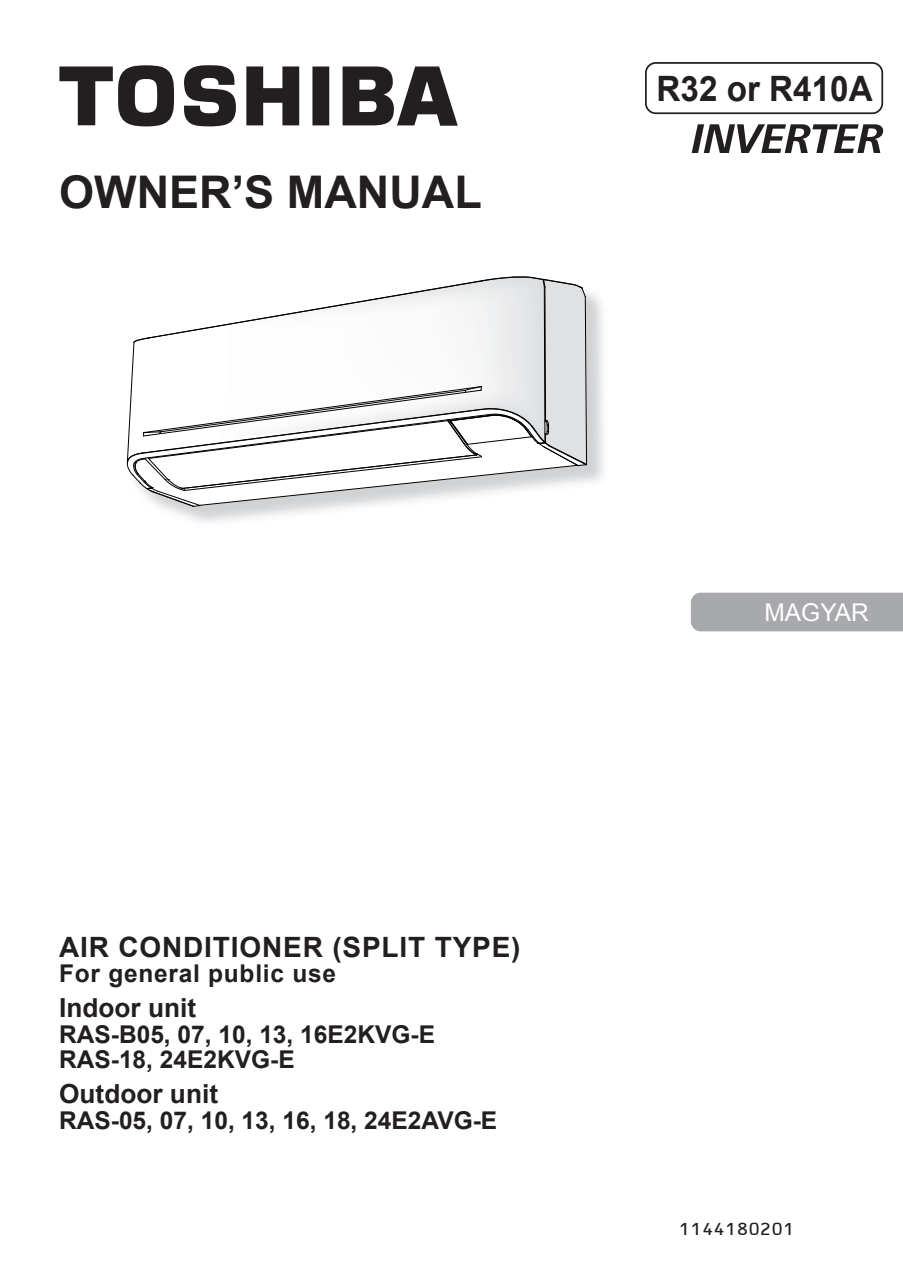
<style>
.page{position:relative;width:903px;height:1275px;background:#fff}
.page>*{position:absolute;margin:0;border:0;box-sizing:border-box;transform-origin:0 0}
.t1{font:700 44.98px "Arial";color:#231f20}
.t2{font:700 35px "Arial";color:#231f20;scale:.95 1}
.t3{font:700 28px "Arial";letter-spacing:.03em;color:#231f20}
.t4{font:700 26.25px "Arial";color:#231f20}
.t5{font:700 24.5px/25.4px "Arial";color:#231f20}
.t6{font:700 24.5px "Arial";letter-spacing:.03em;color:#231f20}
.t7{font:24.5px "Arial";color:#fff}
.t8{font:17.5px "OCRB";color:#231f20;scale:1.1 1}
</style>
<div class="page">
<svg style="left:126px;top:276px;width:462px;height:231px"></svg>
<svg style="left:59px;top:65px;width:399px;height:62px"></svg>
<svg style="left:692px;top:124px;width:191px;height:29px"></svg>
<div style="left:645px;top:62px;width:238px;height:52px;border:2px solid #231f20;border-radius:10px"></div>
<div style="left:691px;top:593px;width:212px;height:38px;background:#a8a9ad"></div>
<h1 class="t1" style="left:59px;top:167px;width:424px">OWNER’S MANUAL</h1>
<h2 class="t2" style="left:656px;top:69px;width:229px">R32 or R410A</h2>
<p class="t3" style="left:59px;top:931px;width:463px">AIR CONDITIONER (SPLIT TYPE)</p>
<p class="t6" style="left:59px;top:960px;width:278px">For general public use</p>
<p class="t4" style="left:59px;top:993px;width:139px">Indoor unit</p>
<p class="t5" style="left:59px;top:1021px;width:377px">RAS-B05, 07, 10, 13, 16E2KVG-E<br>RAS-18, 24E2KVG-E</p>
<p class="t4" style="left:59px;top:1079px;width:160px">Outdoor unit</p>
<p class="t5" style="left:59px;top:1107px;width:440px">RAS-05, 07, 10, 13, 16, 18, 24E2AVG-E</p>
<p class="t7" style="left:764px;top:599px;width:106px">MAGYAR</p>
<p class="t8" style="left:679px;top:1223px;width:107px">1144180201</p>
</div>
